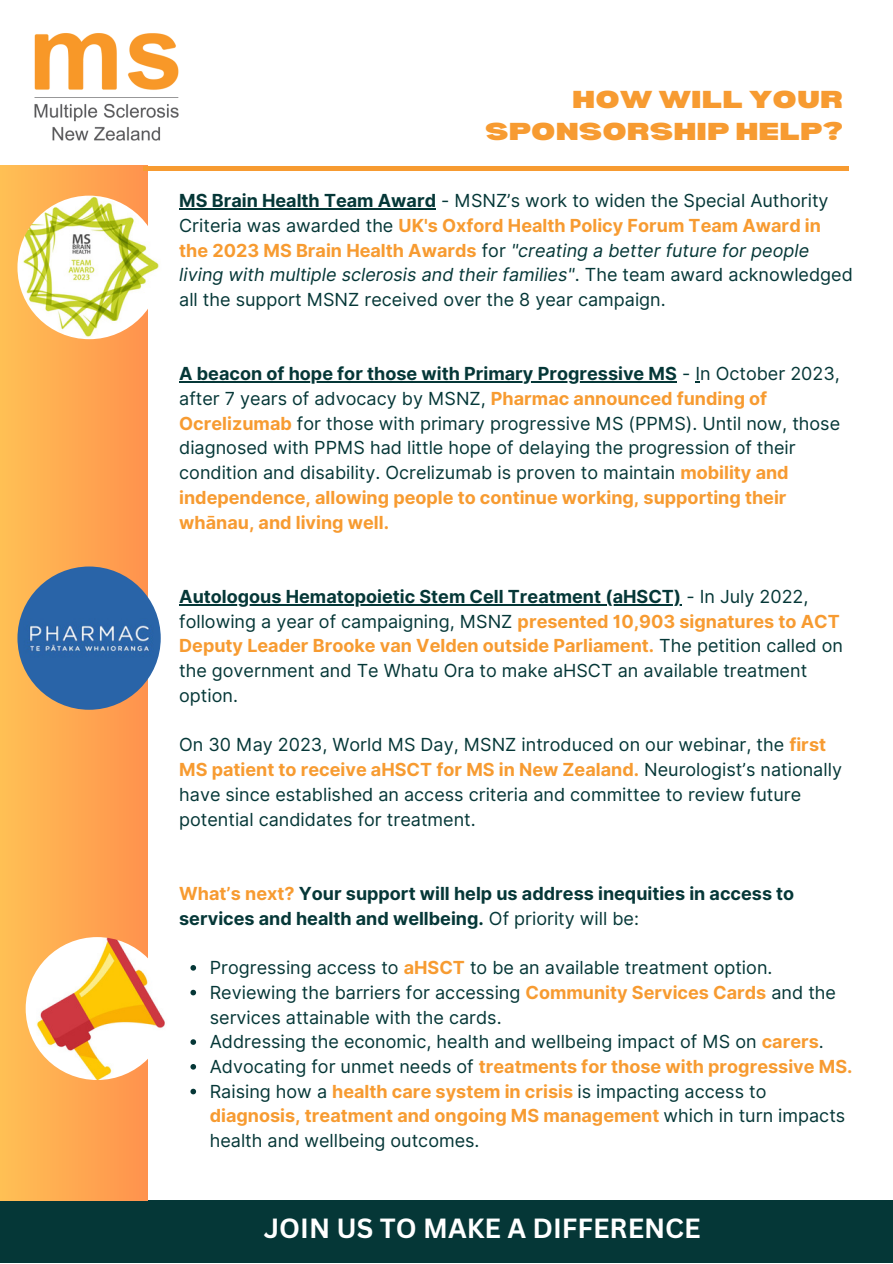
<style>
.page{position:relative;width:893px;height:1264px;background:#fff}
.page>*{position:absolute;margin:0;border:0;box-sizing:border-box;transform-origin:0 0}
.t1{font:700 27px "Canva Sans";color:#fff}
.t2{font:900 expanded 24px "Bernoru";color:#f79b31}
.t3{font:18px/24.8px "Inter";color:#053737}
.t4{font:700 18px/24.8px "Inter";color:#053737}
.t5{font:700 18px "Inter";color:#f79b31}
.s1{font-weight:700}
.s2{font-weight:700;color:#f79b31}
.s3{font-style:italic}
.s4{color:#f79b31}
.s5{font-weight:400}
.s6{font-weight:400;color:#053737}
</style>
<div class="page">
<div style="left:0;top:1200px;width:892px;height:62px;background:#053737"></div>
<div style="left:0;top:166px;width:148px;height:1034px;background:linear-gradient(to right,#ffc055,#ff924e)"></div>
<hr style="left:179px;top:208px;width:257px;height:1px;background:#053737">
<hr style="left:179px;top:381px;width:498px;height:1px;background:#053737">
<hr style="left:179px;top:604px;width:502px;height:1px;background:#053737">
<svg style="left:190px;top:965px;width:6px;height:5px"></svg>
<svg style="left:190px;top:989px;width:6px;height:6px"></svg>
<svg style="left:190px;top:1039px;width:6px;height:5px"></svg>
<svg style="left:190px;top:1064px;width:6px;height:5px"></svg>
<svg style="left:190px;top:1088px;width:6px;height:6px"></svg>
<hr style="left:143px;top:166px;width:705px;height:4px;background:#f79b31">
<img style="left:17px;top:566px;width:144px;height:143px;border-radius:50%">
<img style="left:26px;top:937px;width:143px;height:142px;border-radius:50%">
<img style="left:17px;top:196px;width:144px;height:143px;border-radius:50%">
<img style="left:34px;top:33px;width:145px;height:108px">
<p class="t2" style="left:572px;top:85px;width:272px">HOW WILL YOUR</p>
<p class="t2" style="left:485px;top:118px;width:359px">SPONSORSHIP HELP?</p>
<p class="t3" style="left:179px;top:188px;width:675px"><span class="s1">MS Brain Health Team Award</span> - MSNZ’s work to widen the Special Authority Criteria was awarded the <span class="s2">UK's Oxford Health Policy Forum Team Award in the 2023 MS Brain Health Awards</span> for <span class="s3">"creating a better future for people living with multiple sclerosis and their families"</span>. The team award acknowledged all the support MSNZ received over the 8 year campaign.</p>
<p class="t3" style="left:179px;top:361px;width:662px"><span class="s1">A beacon of hope for those with Primary Progressive MS</span> - In October 2023, after 7 years of advocacy by MSNZ, <span class="s2">Pharmac announced funding of Ocrelizumab</span> for those with primary progressive MS (PPMS). Until now, those diagnosed with PPMS had little hope of delaying the progression of their condition and disability. Ocrelizumab is proven to maintain <span class="s2">mobility and independence, allowing people to continue working, supporting their whānau, and living well.</span></p>
<p class="t3" style="left:179px;top:584px;width:665px"><span class="s1">Autologous Hematopoietic Stem Cell Treatment (aHSCT)</span> - In July 2022, following a year of campaigning, MSNZ <span class="s2">presented 10,903 signatures to ACT Deputy Leader Brooke van Velden outside Parliament.</span> The petition called on the government and Te Whatu Ora to make aHSCT an available treatment option.</p>
<p class="t3" style="left:179px;top:732px;width:664px">On 30 May 2023, World MS Day, MSNZ introduced on our webinar, the <span class="s2">first MS patient to receive aHSCT for MS in New Zealand.</span> Neurologist’s nationally have since established an access criteria and committee to review future potential candidates for treatment.</p>
<p class="t4" style="left:179px;top:880px;width:616px"><span class="s4">What’s next?</span> Your support will help us address inequities in access to services and health and wellbeing. <span class="s5">Of priority will be:</span></p>
<p class="t3" style="left:210px;top:955px;width:564px">Progressing access to <span class="s2">aHSCT</span> to be an available treatment option.</p>
<p class="t3" style="left:210px;top:979px;width:627px">Reviewing the barriers for accessing <span class="s2">Community Services Cards</span> and the services attainable with the cards.</p>
<p class="t3" style="left:210px;top:1029px;width:615px">Addressing the economic, health and wellbeing impact of MS on <span class="s2">carers</span>.</p>
<p class="t5" style="left:210px;top:1055px;width:644px"><span class="s6">Advocating for unmet needs of</span> treatments for those with progressive MS.</p>
<p class="t3" style="left:210px;top:1078px;width:637px">Raising how a <span class="s2">health care system in crisis</span> is impacting access to <span class="s2">diagnosis, treatment and ongoing MS management</span> which in turn impacts health and wellbeing outcomes.</p>
<p class="t1" style="left:264px;top:1208px;width:438px">JOIN US TO MAKE A DIFFERENCE</p>
</div>
